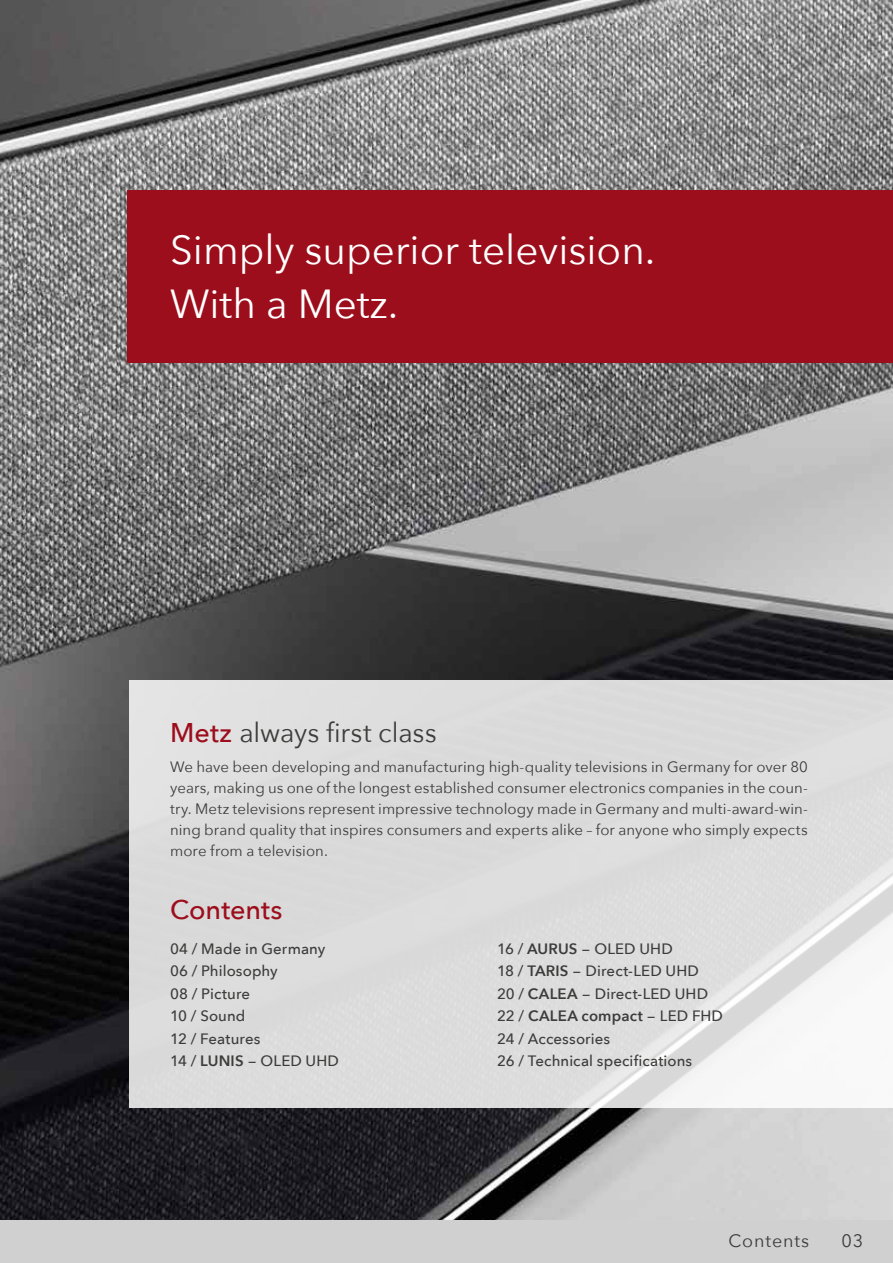
<style>
.page{position:relative;width:893px;height:1263px;background:#fff}
.page>*{position:absolute;margin:0;border:0;box-sizing:border-box;transform-origin:0 0}
.t1{font:40.5px/54px "Avenir Next";color:#fff}
.t2{font:27px "Avenir Next";letter-spacing:-.005em;color:#3c3c3b}
.t3{font:500 27px "Avenir Next";color:#9d0e1c}
.t4{font:18px "Avenir Next";letter-spacing:.05em;color:#3c3c3b}
.t5{font:15px/21px "Avenir Next";letter-spacing:.005em;color:#3c3c3b;text-align:justify}
.t6{font:500 15px/22.5px "Avenir Next";letter-spacing:.005em;color:#3c3c3b}
.s1{font-weight:500;color:#9d0e1c}
.s2{font-weight:600}
</style>
<div class="page">
<img style="left:0;top:0;width:893px;height:1220px">
<div style="left:0;top:1220px;width:893px;height:43px;background:#d1d0d1"></div>
<div style="left:128px;top:190px;width:765px;height:172px;background:#9d0e1c"></div>
<svg style="left:129px;top:680px;width:764px;height:427px;background:#dededf"></svg>
<h1 class="t1" style="left:170px;top:221px;width:487px">Simply superior television.<br>With a Metz.</h1>
<h2 class="t2" style="left:170px;top:710px;width:268px"><span class="s1">Metz</span> always first class</h2>
<p class="t5" style="left:170px;top:755px;width:639px">We have been developing and manufacturing high-quality televisions in Germany for over 80 years, making us one of the longest established consumer electronics companies in the coun&shy;try. Metz televisions represent impressive technology made in Germany and multi-award-win&shy;ning brand quality that inspires consumers and experts alike – for anyone who simply expects more from a television.</p>
<h2 class="t3" style="left:170px;top:886px;width:114px">Contents</h2>
<p class="t6" style="left:170px;top:937px;width:170px">04 / Made in Germany<br>06 / Philosophy<br>08 / Picture<br>10 / Sound<br>12 / Features<br>14 / <span class="s2">LUNIS</span> - OLED UHD</p>
<p class="t6" style="left:497px;top:937px;width:227px">16 / <span class="s2">AURUS</span> - OLED UHD<br>18 / <span class="s2">TARIS</span> - Direct-LED UHD<br>20 / <span class="s2">CALEA</span> - Direct-LED UHD<br>22 / <span class="s2">CALEA compact</span> - LED FHD<br>24 / Accessories<br>26 / Technical specifications</p>
<p class="t4" style="left:728px;top:1225px;width:82px">Contents</p>
<p class="t4" style="left:841px;top:1225px;width:23px">03</p>
</div>
